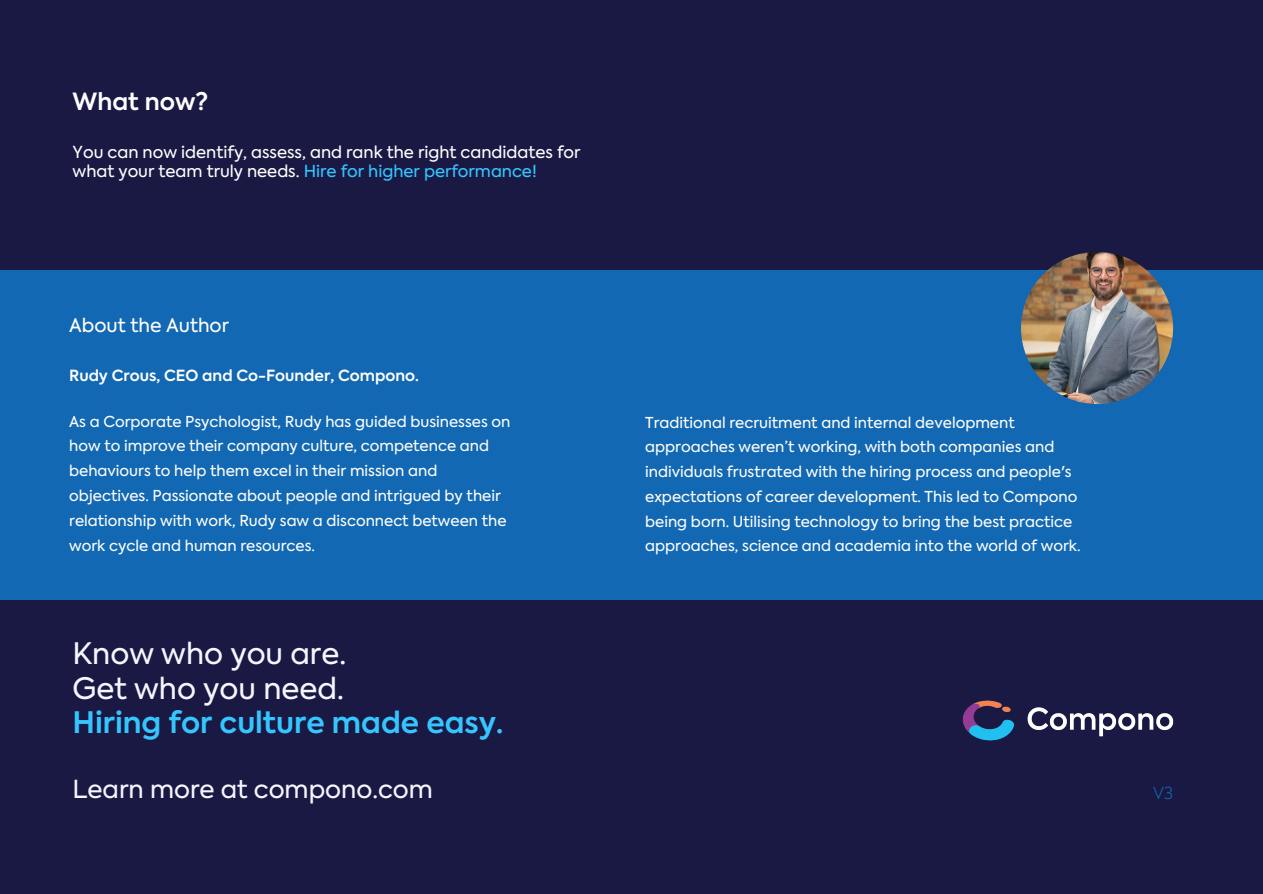
<style>
.page{position:relative;width:1263px;height:894px;background:#fff}
.page>*{position:absolute;margin:0;border:0;box-sizing:border-box;transform-origin:0 0}
.t1{font:29.4px "Axiforma";color:#f6f6ff}
.t2{font:600 29.4px "Axiforma";color:#35c6ff}
.t3{font:24.75px "Axiforma";color:#f6f6ff}
.t4{font:600 23.55px "Axiforma";color:#fff}
.t5{font:18.75px "Axiforma";color:#fff}
.t6{font:16.5px/19px "Axiforma";color:#fff}
.t7{font:300 16.5px "Axiforma";color:#1268b3}
.t8{font:600 15.3px "Axiforma";color:#fff}
.t9{font:15px/24.8px "Axiforma";color:#fff}
.s1{color:#35c6ff}
</style>
<div class="page">
<div style="left:0;top:0;width:1263px;height:893px;background:#1a1944"></div>
<div style="left:0;top:270px;width:1262px;height:329px;background:#1268b3"></div>
<img style="left:1021px;top:252px;width:152px;height:152px;border-radius:50%">
<img style="left:963px;top:700px;width:210px;height:40px">
<p class="t4" style="left:73px;top:85px;width:137px">What now?</p>
<p class="t6" style="left:73px;top:143px;width:509px">You can now identify, assess, and rank the right candidates for what your team truly needs. <span class="s1">Hire for higher performance!</span></p>
<p class="t5" style="left:69px;top:312px;width:161px">About the Author</p>
<p class="t8" style="left:69px;top:365px;width:351px">Rudy Crous, CEO and Co-Founder, Compono.</p>
<p class="t9" style="left:69px;top:409px;width:443px">As a Corporate Psychologist, Rudy has guided businesses on how to improve their company culture, competence and behaviours to help them excel in their mission and objectives. Passionate about people and intrigued by their relationship with work, Rudy saw a disconnect between the work cycle and human resources.</p>
<p class="t1" style="left:73px;top:634px;width:275px">Know who you are.</p>
<p class="t1" style="left:73px;top:668px;width:273px">Get who you need.</p>
<p class="t2" style="left:73px;top:702px;width:432px">Hiring for culture made easy.</p>
<p class="t3" style="left:73px;top:772px;width:362px">Learn more at compono.com</p>
<p class="t9" style="left:645px;top:410px;width:437px">Traditional recruitment and internal development approaches weren’t working, with both companies and individuals frustrated with the hiring process and people's expectations of career development. This led to Compono being born. Utilising technology to bring the best practice approaches, science and academia into the world of work.</p>
<p class="t7" style="left:1153px;top:782px;width:21px">V3</p>
</div>
